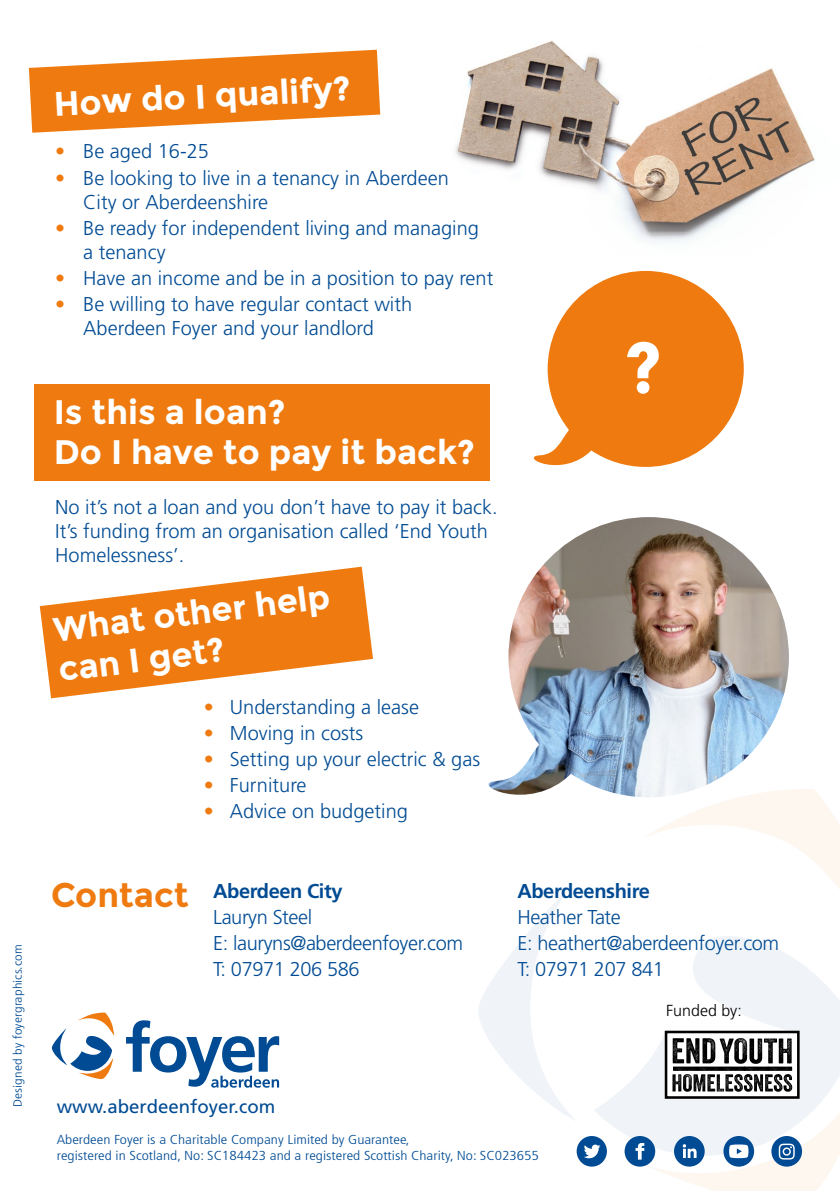
<style>
.page{position:relative;width:840px;height:1191px;background:#fff}
.page>*{position:absolute;margin:0;border:0;box-sizing:border-box;transform-origin:0 0}
.t1{font:700 72px "Montserrat";color:#fff}
.t2{font:700 34px/40px "Montserrat";color:#fff}
.t3{font:700 34px "Montserrat";color:#ef7b10}
.t4{font:300 20px/24px "Frutiger";color:#004b93}
.t5{font:300 20px/26px "Frutiger";letter-spacing:-.02em;color:#004b93}
.t6{font:700 20px "Frutiger";letter-spacing:-.02em;color:#004b93}
.t7{font:18.6px "Frutiger";color:#004b93}
.t8{font:300 16px "Frutiger";color:#000}
.t9{font:300 condensed 13px/16px "Frutiger";color:#004b93;scale:1.18 1}
.t10{font:300 condensed 12px "Frutiger";letter-spacing:.01em;color:#004b93;scale:1.18 1}
.s1{color:#ef7b10}
</style>
<div class="page">
<img style="left:455px;top:40px;width:360px;height:202px">
<svg style="left:647px;top:789px;width:192px;height:99px"></svg>
<svg style="left:478px;top:889px;width:97px;height:231px"></svg>
<svg style="left:594px;top:936px;width:245px;height:219px"></svg>
<svg style="left:52px;top:1012px;width:62px;height:67px"></svg>
<svg style="left:126px;top:1020px;width:153px;height:67px"></svg>
<div style="left:665px;top:1032px;width:132px;height:65px;background:#fff"></div>
<div style="left:664px;top:1030px;width:135px;height:68px;border:3px solid #000"></div>
<div style="left:624px;top:1136px;width:31px;height:30px;background:#004b93;border-radius:50%"></div>
<svg style="left:635px;top:1038px;width:204px;height:153px"></svg>
<svg style="left:576px;top:1136px;width:30px;height:30px"></svg>
<svg style="left:533px;top:271px;width:210px;height:196px;fill:#ef7b10"></svg>
<img style="left:488px;top:517px;width:300px;height:282px">
<svg style="left:29px;top:50px;width:351px;height:83px"></svg>
<div style="left:34px;top:384px;width:455px;height:97px;background:#ef7b10"></div>
<svg style="left:40px;top:566px;width:333px;height:132px;fill:#ef7b10"></svg>
<p class="t10" style="left:11px;top:1107px;width:139px;rotate:-90deg">Designed by foyergraphics.com</p>
<h2 class="t2" style="left:53px;top:84px;width:299px;rotate:-3deg">How do I qualify?</h2>
<p class="t4" style="left:55px;top:140px;width:155px"><span class="s1">•</span> Be aged 16-25</p>
<p class="t4" style="left:83px;top:166px;width:367px;text-indent:-28px"><span class="s1">•</span> Be looking to live in a tenancy in Aberdeen<br>City or Aberdeenshire</p>
<p class="t4" style="left:83px;top:216px;width:397px;text-indent:-28px"><span class="s1">•</span> Be ready for independent living and managing a tenancy</p>
<p class="t4" style="left:55px;top:266px;width:439px"><span class="s1">•</span> Have an income and be in a position to pay rent</p>
<p class="t4" style="left:55px;top:292px;width:358px;text-align:center"><span class="s1">•</span> Be willing to have regular contact with<br>Aberdeen Foyer and your landlord</p>
<h2 class="t2" style="left:54px;top:392px;width:422px">Is this a loan?<br>Do I have to pay it back?</h2>
<p class="t4" style="left:55px;top:495px;width:444px">No it’s not a loan and you don’t have to pay it back.<br>It’s funding from an organisation called ‘End Youth<br>Homelessness’.</p>
<h2 class="t2" style="left:51px;top:610px;width:279px;rotate:-7deg">What other help can I get?</h2>
<p class="t4" style="left:204px;top:695px;width:216px"><span class="s1">•</span> Understanding a lease</p>
<p class="t4" style="left:204px;top:721px;width:161px"><span class="s1">•</span> Moving in costs</p>
<p class="t4" style="left:204px;top:747px;width:278px"><span class="s1">•</span> Setting up your electric &amp; gas</p>
<p class="t4" style="left:204px;top:773px;width:104px"><span class="s1">•</span> Furniture</p>
<p class="t4" style="left:204px;top:799px;width:205px"><span class="s1">•</span> Advice on budgeting</p>
<h1 class="t1" style="left:624px;top:325px;width:39px">?</h1>
<h2 class="t3" style="left:51px;top:874px;width:139px">Contact</h2>
<p class="t6" style="left:213px;top:879px;width:131px">Aberdeen City</p>
<p class="t5" style="left:213px;top:904px;width:251px">Lauryn Steel<br>E: lauryns@aberdeenfoyer.com<br>T: 07971 206 586</p>
<p class="t6" style="left:517px;top:879px;width:134px">Aberdeenshire</p>
<p class="t5" style="left:517px;top:904px;width:263px">Heather Tate<br>E: heathert@aberdeenfoyer.com<br>T: 07971 207 841</p>
<p class="t8" style="left:665px;top:1001px;width:77px">Funded by:</p>
<p class="t7" style="left:57px;top:1095px;width:220px">www.aberdeenfoyer.com</p>
<p class="t9" style="left:57px;top:1131px;width:410px">Aberdeen Foyer is a Charitable Company Limited by Guarantee,<br>registered in Scotland, No: SC184423 and a registered Scottish Charity, No: SC023655</p>
</div>
